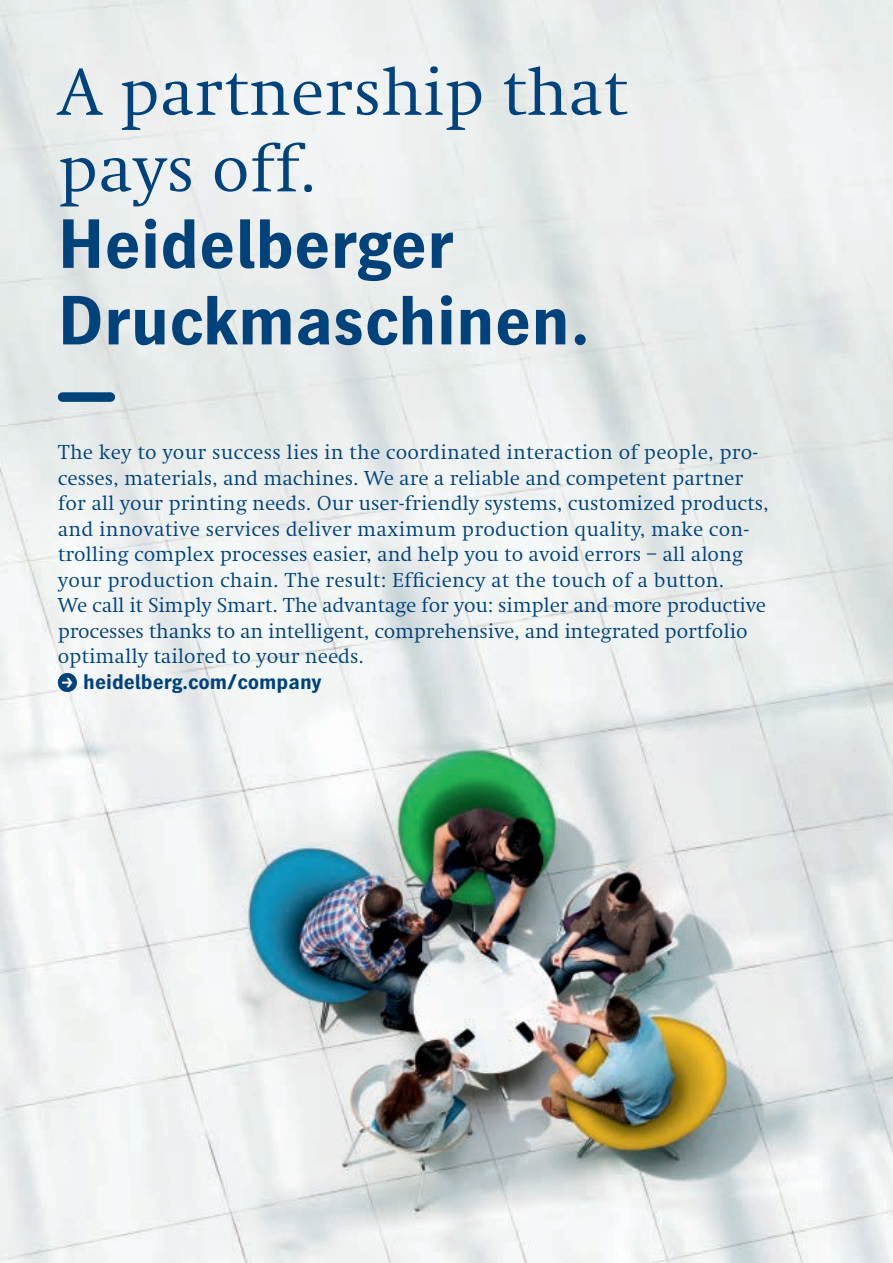
<style>
.page{position:relative;width:893px;height:1263px;background:#fff}
.page>*{position:absolute;margin:0;border:0;box-sizing:border-box;transform-origin:0 0}
.t1{font:700 69px/76.5px "Heidelberg Gothic Ml";color:#004279}
.t2{font:69px/76.5px "Heidelberg Antiqua ML";color:#004279}
.t3{font:21px/25.5px "Heidelberg Antiqua ML";color:#004279}
.t4{font:700 21px "Heidelberg Gothic Ml";color:#004279}
.s1{font-weight:400;font-size:24.3px;color:#fff}
</style>
<div class="page">
<img style="left:0;top:0;width:893px;height:1263px">
<div style="left:63px;top:392px;width:47px;height:10px;background:#004279"></div>
<svg style="left:62px;top:673px;width:707px;height:19px"></svg>
<h1 class="t2" style="left:58px;top:54px;width:572px">A partnership that pays off.</h1>
<h1 class="t1" style="left:58px;top:208px;width:534px">Heidelberger<br>Druckmaschinen.</h1>
<p class="t3" style="left:58px;top:440px;width:713px">The key to your success lies in the coordinated interaction of people, pro&shy;cesses, materials, and machines. We are a reliable and competent partner for all your printing needs. Our user-friendly systems, customized products, and innovative services deliver maximum production quality, make con&shy;trolling complex processes easier, and help you to avoid errors – all along your production chain. The result: Efficiency at the touch of a button.<br>We call it Simply Smart. The advantage for you: simpler and more productive processes thanks to an intelligent, comprehensive, and integrated portfolio optimally tailored to your needs.</p>
<p class="t4" style="left:65px;top:670px;width:258px"><span class="s1">›</span> heidelberg.com/company</p>
</div>
